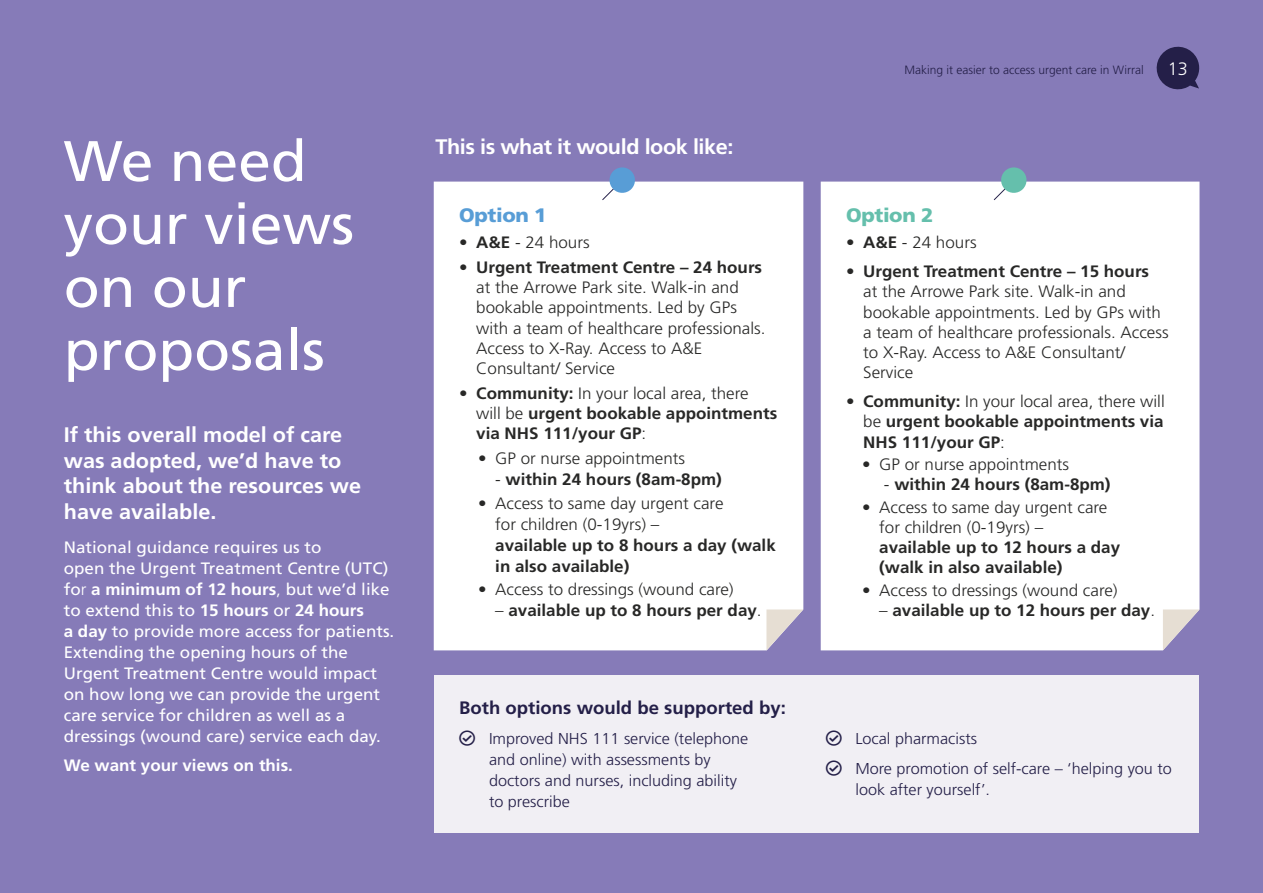
<style>
.page{position:relative;width:1263px;height:893px;background:#867bb8}
.page>*{position:absolute;margin:0;border:0;box-sizing:border-box;transform-origin:0 0}
.t1{font:57px/63px "Frutiger LT Std";color:#fff}
.t2{font:700 21px/25.5px "Frutiger LT Std";color:#fff}
.t3{font:700 21px "Frutiger LT Std";letter-spacing:-.02em;color:#fff}
.t4{font:900 19.5px "Frutiger LT Std";letter-spacing:-.02em;color:#589dd6}
.t5{font:900 19.5px "Frutiger LT Std";letter-spacing:-.02em;color:#65bfac}
.t6{font:700 18px "Frutiger LT Std";color:#241f48}
.t7{font:300 18px "Frutiger LT Std";color:#fff}
.t8{font:300 16.5px/20.2px "Frutiger LT Std";color:#282827}
.t9{font:700 16.5px/20.2px "Frutiger LT Std";color:#282827}
.t10{font:16.5px/21px "Frutiger LT Std";color:#fff}
.t11{font:700 16.5px "Frutiger LT Std";color:#fff}
.t12{font:300 15.75px/21px "Frutiger LT Std";color:#241f48}
.t13{font:300 12px "Frutiger LT Std";color:#241f48}
.s1{font-weight:300}
.s2{font-weight:700}
</style>
<div class="page">
<div style="left:434px;top:182px;width:369px;height:468px;background:#fff"></div>
<svg style="left:766px;top:609px;width:37px;height:41px"></svg>
<svg style="left:602px;top:167px;width:34px;height:33px"></svg>
<div style="left:821px;top:182px;width:378px;height:468px;background:#fff"></div>
<svg style="left:1163px;top:609px;width:36px;height:41px"></svg>
<svg style="left:994px;top:167px;width:34px;height:33px"></svg>
<div style="left:434px;top:675px;width:764px;height:158px;background:#f1eff4"></div>
<svg style="left:1156px;top:46px;width:44px;height:44px"></svg>
<h1 class="t1" style="left:64px;top:130px;width:292px">We need your views on our proposals</h1>
<p class="t2" style="left:64px;top:422px;width:299px">If this overall model of care was adopted, we’d have to think about the resources we have available.</p>
<p class="t10" style="left:64px;top:536px;width:332px">National guidance requires us to<br>open the Urgent Treatment Centre (UTC) fo<span class="s1">r</span> <span class="s2">a minimum of 12 hours</span><span class="s1">,</span> but we’d like to extend this to <span class="s2">15 hours</span> or <span class="s2">24 hours<br>a day</span> to provide more access for patients.<br>Extending the opening hours of the Urgent Treatment Centre would impact on how long we can provide the urgent care service for children as well as a dressings (wound care) service each day.</p>
<p class="t11" style="left:64px;top:756px;width:231px">We want your views on this.</p>
<p class="t3" style="left:435px;top:134px;width:299px">This is what it would look like:</p>
<p class="t4" style="left:459px;top:203px;width:89px">Option 1</p>
<p class="t8" style="left:459px;top:233px;width:132px">• <span class="s2">A&amp;E</span> - 24 hours</p>
<p class="t8" style="left:476px;top:257px;width:291px;text-indent:-17px">• <span class="s2">Urgent Treatment Centre – 24 hours </span>at the Arrowe Park site. Walk-in and bookable appointments. Led by GPs with a team of healthcare professionals.<br>Access to X-Ray. Access to A&amp;E<br>Consultant/ Service</p>
<p class="t9" style="left:476px;top:383px;width:302px;text-indent:-17px"><span class="s1">•</span> Community: <span class="s1">In your local area, there<br>will be</span> urgent bookable appointments via NHS 111/your GP<span class="s1">:</span></p>
<p class="t8" style="left:478px;top:449px;width:208px">• GP or nurse appointments</p>
<p class="t9" style="left:495px;top:470px;width:228px"><span class="s1">-</span> within 24 hours (8am-8pm)</p>
<p class="t8" style="left:495px;top:493px;width:230px;line-height:21px;text-indent:-17px">• Access to same day urgent care for children (0-19yrs) –</p>
<p class="t9" style="left:495px;top:534px;width:282px;line-height:21px">available up to 8 hours a day (walk in also available)</p>
<p class="t8" style="left:478px;top:579px;width:257px">• Access to dressings (wound care)</p>
<p class="t9" style="left:495px;top:600px;width:268px"><span class="s1">–</span> available up to 8 hours per day<span class="s1">.</span></p>
<p class="t13" style="left:904px;top:63px;width:241px">Making it easier to access urgent care in Wirral</p>
<p class="t7" style="left:1168px;top:58px;width:22px">13</p>
<p class="t5" style="left:846px;top:203px;width:89px">Option 2</p>
<p class="t8" style="left:846px;top:233px;width:132px">• <span class="s2">A&amp;E</span> - 24 hours</p>
<p class="t8" style="left:863px;top:262px;width:307px;text-indent:-17px">• <span class="s2">Urgent Treatment Centre – 15 hours<br></span>at the Arrowe Park site. Walk-in and bookable appointments. Led by GPs with a team of healthcare professionals. Access to X-Ray. Access to A&amp;E Consultant/<br>Service</p>
<p class="t9" style="left:863px;top:391px;width:303px;text-align:justify;text-indent:-17px"><span class="s1">•</span> Community: <span class="s1">In your local area, there will be</span> urgent bookable appointments via NHS 111/your GP<span class="s1">:</span></p>
<p class="t8" style="left:862px;top:454px;width:208px">• GP or nurse appointments</p>
<p class="t9" style="left:884px;top:474px;width:228px"><span class="s1">-</span> within 24 hours (8am-8pm)</p>
<p class="t8" style="left:879px;top:497px;width:230px;text-indent:-17px">• Access to same day urgent care for children (0-19yrs) –</p>
<p class="t9" style="left:879px;top:537px;width:242px">available up to 12 hours a day (walk in also available)</p>
<p class="t8" style="left:862px;top:580px;width:257px">• Access to dressings (wound care)</p>
<p class="t9" style="left:879px;top:600px;width:277px"><span class="s1">–</span> available up to 12 hours per day<span class="s1">.</span></p>
<p class="t6" style="left:459px;top:697px;width:328px">Both options would be supported by:</p>
<p class="t12" style="left:489px;top:728px;width:261px">Improved NHS 111 service (telephone and online) with assessments by doctors and nurses, including ability to prescribe</p>
<p class="t12" style="left:855px;top:724px;width:318px;line-height:29.5px">Local pharmacists<br>More promotion of self-care – ‘helping you to</p>
<p class="t12" style="left:855px;top:779px;width:136px">look after yourself’.</p>
</div>
